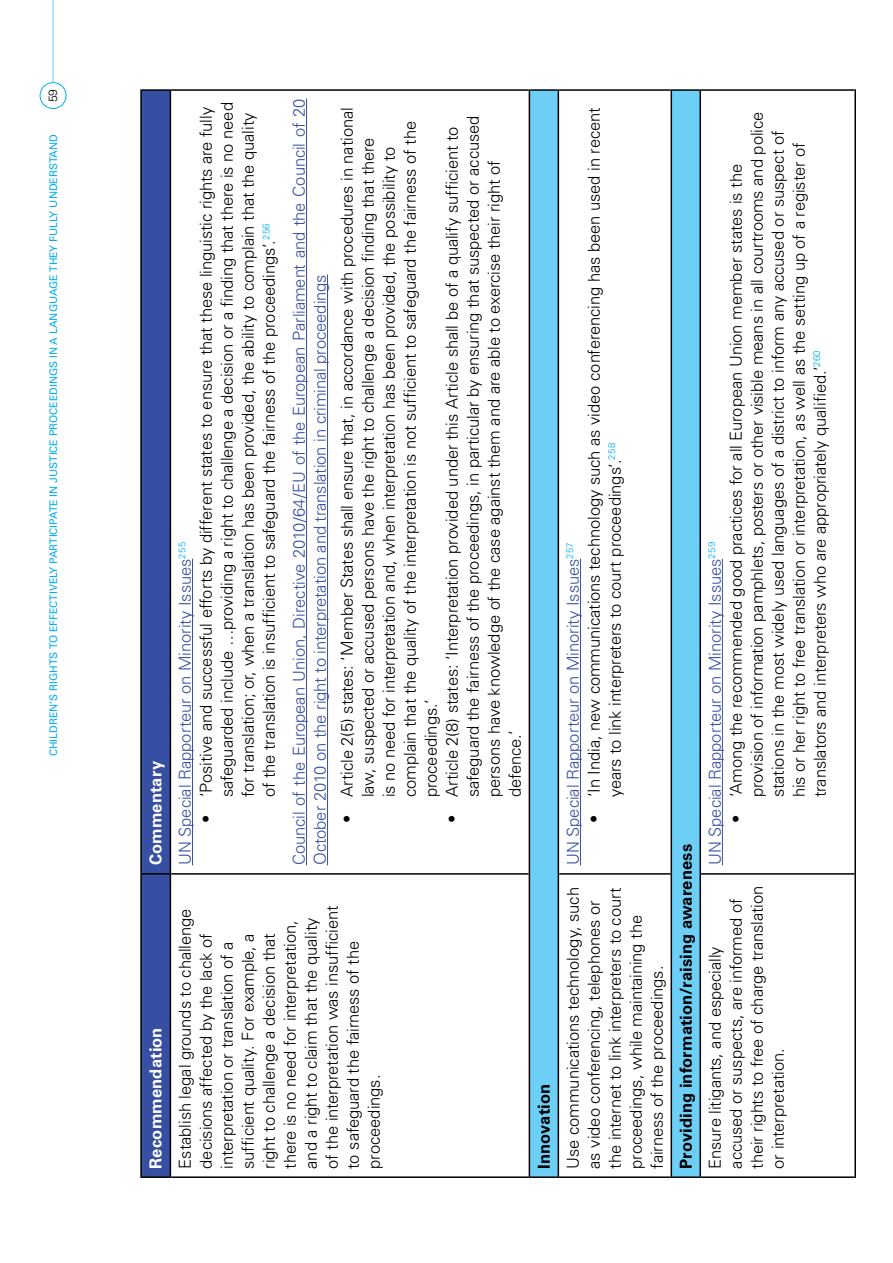
<style>
.page{position:relative;width:893px;height:1263px;background:#fff}
.page>*{position:absolute;margin:0;border:0;box-sizing:border-box;transform-origin:0 0}
.t1{font:300 16.5px/21px "Univers LT Std";letter-spacing:-.005em;color:#000}
.t2{font:300 16.5px/21px "Univers LT Pro 45";letter-spacing:-.005em;color:#374fa2}
.t3{font:700 16.5px "Univers LT Std";letter-spacing:.005em;color:#000}
.t4{font:700 16.5px "Univers LT Std";letter-spacing:.01em;color:#fff}
.t5{font:300 12px "Univers LT Pro 45";color:#000}
.t6{font:10.5px "Univers LT Pro 55 Roman";color:#00aeef}
.s1{font-family:"Univers LT Pro 45"}
</style>
<div class="page">
<div style="left:40px;top:82px;width:26px;height:27px;border:1px solid #00aeef;border-radius:50%"></div>
<hr style="left:53px;top:0;width:1px;height:82px;background:#00aeef">
<div style="left:142px;top:91px;width:28px;height:1085px;background:#374fa2"></div>
<svg style="left:530px;top:91px;width:169px;height:1085px"></svg>
<hr style="left:140px;top:874px;width:2px;height:304px;background:#000">
<hr style="left:142px;top:1176px;width:28px;height:2px;background:#000">
<hr style="left:140px;top:89px;width:2px;height:785px;background:#000">
<hr style="left:142px;top:873px;width:28px;height:2px;background:#000">
<hr style="left:142px;top:89px;width:28px;height:2px;background:#000">
<hr style="left:170px;top:874px;width:1px;height:304px;background:#000">
<hr style="left:171px;top:1176px;width:358px;height:2px;background:#000">
<hr style="left:170px;top:89px;width:1px;height:785px;background:#000">
<hr style="left:171px;top:873px;width:358px;height:2px;background:#000">
<hr style="left:171px;top:89px;width:358px;height:2px;background:#000">
<hr style="left:529px;top:874px;width:1px;height:304px;background:#000">
<hr style="left:530px;top:1176px;width:28px;height:2px;background:#000">
<hr style="left:529px;top:89px;width:1px;height:785px;background:#000">
<hr style="left:530px;top:89px;width:28px;height:2px;background:#000">
<hr style="left:558px;top:874px;width:1px;height:304px;background:#000">
<hr style="left:559px;top:1176px;width:112px;height:2px;background:#000">
<hr style="left:558px;top:89px;width:1px;height:785px;background:#000">
<hr style="left:559px;top:873px;width:112px;height:2px;background:#000">
<hr style="left:559px;top:89px;width:112px;height:2px;background:#000">
<hr style="left:671px;top:874px;width:1px;height:304px;background:#000">
<hr style="left:672px;top:1176px;width:27px;height:2px;background:#000">
<hr style="left:671px;top:89px;width:1px;height:785px;background:#000">
<hr style="left:672px;top:89px;width:27px;height:2px;background:#000">
<hr style="left:699px;top:874px;width:2px;height:304px;background:#000">
<hr style="left:701px;top:1176px;width:153px;height:2px;background:#000">
<hr style="left:699px;top:89px;width:2px;height:785px;background:#000">
<hr style="left:701px;top:873px;width:153px;height:2px;background:#000">
<hr style="left:701px;top:89px;width:153px;height:2px;background:#000">
<hr style="left:854px;top:874px;width:2px;height:304px;background:#000">
<hr style="left:854px;top:89px;width:2px;height:785px;background:#000">
<hr style="left:192px;top:559px;width:1px;height:306px;background:#374fa2">
<hr style="left:306px;top:99px;width:1px;height:766px;background:#374fa2">
<hr style="left:327px;top:274px;width:1px;height:591px;background:#374fa2">
<hr style="left:580px;top:559px;width:1px;height:306px;background:#374fa2">
<hr style="left:722px;top:559px;width:1px;height:306px;background:#374fa2">
<p class="t5" style="left:45px;top:102px;width:15px;rotate:-90deg">59</p>
<p class="t6" style="left:46px;top:756px;width:623px;rotate:-90deg">CHILDREN’S RIGHTS TO EFFECTIVELY PARTICIPATE IN JUSTICE PROCEEDINGS IN A LANGUAGE THEY FULLY UNDERSTAND</p>
<p class="t4" style="left:146px;top:865px;width:106px;rotate:-90deg">Commentary</p>
<p class="t1" style="left:196px;top:797px;width:696px;text-indent:-26px;rotate:-90deg"><span class="s1">•</span> ‘Positive and successful efforts by different states to ensure that these linguistic rights are fully safeguarded include …providing a right to challenge a decision or a finding that there is no need for translation; or, when a translation has been provided, the ability to complain that the quality of the translation is insufficient to safeguard the fairness of the proceedings’.<sup>256</sup></p>
<p class="t2" style="left:288px;top:865px;width:768px;rotate:-90deg">Council of the European Union, Directive 2010/64/EU of the European Parliament and the Council of 20<br>October 2010 on the right to interpretation and translation in criminal proceedings</p>
<p class="t1" style="left:337px;top:797px;width:691px;text-indent:-26px;rotate:-90deg"><span class="s1">•</span> Article 2(5) states: ‘Member States shall ensure that, in accordance with procedures in national law, suspected or accused persons have the right to challenge a decision finding that there<br>is no need for interpretation and, when interpretation has been provided, the possibility to complain that the quality of the interpretation is not sufficient to safeguard the fairness of the proceedings.’</p>
<p class="t1" style="left:442px;top:797px;width:683px;text-indent:-26px;rotate:-90deg"><span class="s1">•</span> Article 2(8) states: ‘Interpretation provided under this Article shall be of a qualify sufficient to safeguard the fairness of the proceedings, in particular by ensuring that suspected or accused persons have knowledge of the case against them and are able to exercise their right of defence.’</p>
<p class="t2" style="left:174px;top:865px;width:325px;rotate:-90deg">UN Special Rapporteur on Minority Issues<sup>255</sup></p>
<p class="t4" style="left:146px;top:1169px;width:143px;rotate:-90deg">Recommendation</p>
<p class="t1" style="left:175px;top:1169px;width:265px;rotate:-90deg">Establish legal grounds to challenge decisions affected by the lack of interpretation or translation of a sufficient quality. For example, a right to challenge a decision that there is no need for interpretation, and a right to claim that the quality of the interpretation was insufficient to safeguard the fairness of the proceedings.</p>
<p class="t3" style="left:534px;top:1169px;width:86px;rotate:-90deg">Innovation</p>
<p class="t1" style="left:583px;top:797px;width:691px;text-indent:-26px;rotate:-90deg"><span class="s1">•</span> ‘In India, new communications technology such as video conferencing has been used in recent years to link interpreters to court proceedings’.<sup>258</sup></p>
<p class="t2" style="left:562px;top:865px;width:325px;rotate:-90deg">UN Special Rapporteur on Minority Issues<sup>257</sup></p>
<p class="t1" style="left:562px;top:1169px;width:283px;rotate:-90deg">Use communications technology, such as video conferencing, telephones or the internet to link interpreters to court proceedings, while maintaining the fairness of the proceedings.</p>
<p class="t3" style="left:676px;top:1169px;width:326px;rotate:-90deg">Providing information/raising awareness</p>
<p class="t1" style="left:725px;top:797px;width:687px;text-indent:-26px;rotate:-90deg"><span class="s1">•</span> ‘Among the recommended good practices for all European Union member states is the provision of information pamphlets, posters or other visible means in all courtrooms and police stations in the most widely used languages of a district to inform any accused or suspect of his or her right to free translation or interpretation, as well as the setting up of a register of translators and interpreters who are appropriately qualified.’<sup>260</sup></p>
<p class="t2" style="left:704px;top:865px;width:325px;rotate:-90deg">UN Special Rapporteur on Minority Issues<sup>259</sup></p>
<p class="t1" style="left:704px;top:1169px;width:284px;rotate:-90deg">Ensure litigants, and especially accused or suspects, are informed of their rights to free of charge translation or interpretation.</p>
</div>
